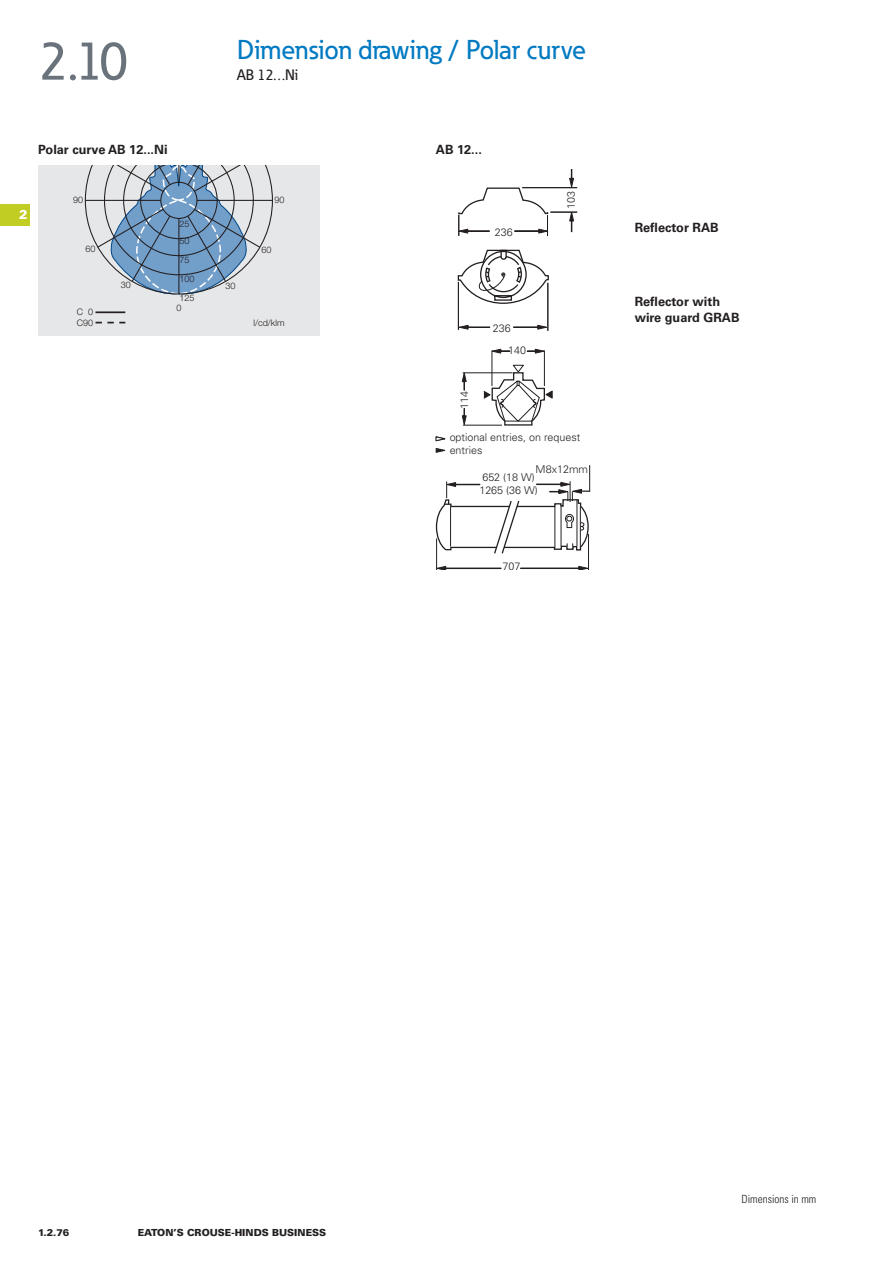
<style>
.page{position:relative;width:893px;height:1263px;background:#fff}
.page>*{position:absolute;margin:0;border:0;box-sizing:border-box;transform-origin:0 0}
.t1{font:500 54px "Eaton";color:#6a737b}
.t2{font:500 27px "Eaton";color:#007ac2}
.t3{font:500 15px "Eaton";color:#231f20}
.t4{font:700 12.75px/15.8px "Univers LT Pro 65";color:#231f20}
.t5{font:900 12.75px "Univers LT Pro 75";color:#fff}
.t6{font:300 condensed 11.25px "Univers";color:#231f20}
.t7{font:300 10.8px/12.9px "Univers LT Pro 45";color:#231f20}
.t8{font:900 9.75px "Univers LT Pro 75";color:#231f20}
.t9{font:300 9px/19.2px "Helvetica Neue LT Pro";color:#231f20}
</style>
<div class="page">
<div style="left:0;top:204px;width:30px;height:21px;background:#c2cd23"></div>
<svg style="left:457px;top:249px;width:92px;height:56px"></svg>
<hr style="left:463px;top:372px;width:50px;height:1px;background:#231f20">
<hr style="left:463px;top:425px;width:39px;height:1px;background:#231f20">
<hr style="left:492px;top:350px;width:1px;height:36px;background:#231f20">
<hr style="left:544px;top:350px;width:1px;height:36px;background:#231f20">
<hr style="left:436px;top:538px;width:1px;height:32px;background:#231f20">
<hr style="left:588px;top:534px;width:1px;height:36px;background:#231f20">
<svg style="left:491px;top:349px;width:19px;height:4px"></svg>
<svg style="left:462px;top:372px;width:4px;height:18px"></svg>
<svg style="left:462px;top:408px;width:4px;height:17px"></svg>
<svg style="left:436px;top:566px;width:65px;height:4px"></svg>
<svg style="left:436px;top:465px;width:154px;height:90px"></svg>
<svg style="left:520px;top:566px;width:68px;height:4px"></svg>
<svg style="left:513px;top:325px;width:34px;height:4px"></svg>
<svg style="left:459px;top:325px;width:31px;height:4px"></svg>
<svg style="left:527px;top:349px;width:18px;height:4px"></svg>
<svg style="left:484px;top:364px;width:68px;height:62px"></svg>
<hr style="left:458px;top:282px;width:1px;height:48px;background:#231f20">
<hr style="left:547px;top:283px;width:1px;height:48px;background:#231f20">
<svg style="left:458px;top:169px;width:119px;height:67px"></svg>
<svg style="left:436px;top:437px;width:10px;height:4px"></svg>
<svg style="left:436px;top:448px;width:10px;height:4px"></svg>
<div style="left:38px;top:166px;width:281px;height:170px;background:#e6e7e8"></div>
<hr style="left:95px;top:311px;width:30px;height:2px;background:#231f20">
<svg style="left:96px;top:322px;width:29px;height:1px"></svg>
<svg style="left:85px;top:166px;width:188px;height:129px"></svg>
<hr style="left:178px;top:218px;width:1px;height:76px;background:#231f20">
<h1 class="t1" style="left:38px;top:41px;width:92px">2.10</h1>
<h2 class="t2" style="left:237px;top:40px;width:351px">Dimension drawing / Polar curve</h2>
<h3 class="t3" style="left:237px;top:69px;width:63px">AB 12…Ni</h3>
<p class="t4" style="left:38px;top:143px;width:131px">Polar curve AB 12...Ni</p>
<p class="t4" style="left:436px;top:143px;width:48px">AB 12...</p>
<p class="t5" style="left:19px;top:207px;width:10px">2</p>
<p class="t9" style="left:73px;top:191px;width:12px">90</p>
<p class="t9" style="left:274px;top:190px;width:12px">90</p>
<p class="t9" style="left:86px;top:239px;width:12px">60</p>
<p class="t9" style="left:121px;top:275px;width:12px">30</p>
<p class="t9" style="left:180px;top:215px;width:12px;line-height:17.4px">25<br>50</p>
<p class="t9" style="left:180px;top:250px;width:17px">75<br>100<br>125</p>
<p class="t9" style="left:225px;top:276px;width:12px">30</p>
<p class="t9" style="left:262px;top:240px;width:12px">60</p>
<p class="t9" style="left:77px;top:306px;width:18px;line-height:10.8px">C 0<br>C90</p>
<p class="t9" style="left:177px;top:298px;width:7px">0</p>
<p class="t9" style="left:253px;top:313px;width:33px">l/cd/klm</p>
<p class="t7" style="left:495px;top:227px;width:19px">236</p>
<p class="t7" style="left:459px;top:409px;width:19px;rotate:-90deg">114</p>
<p class="t7" style="left:493px;top:323px;width:19px">236</p>
<p class="t7" style="left:508px;top:345px;width:19px">140</p>
<p class="t7" style="left:566px;top:209px;width:19px;rotate:-90deg">103</p>
<p class="t7" style="left:450px;top:432px;width:132px">optional entries, on request entries</p>
<p class="t7" style="left:536px;top:464px;width:54px">M8x12mm</p>
<p class="t7" style="left:479px;top:472px;width:60px">652 (18 W)<br>1265 (36 W)</p>
<p class="t7" style="left:503px;top:561px;width:19px">707</p>
<p class="t4" style="left:635px;top:222px;width:86px">Reflector RAB</p>
<p class="t4" style="left:635px;top:295px;width:106px">Reflector with wire guard GRAB</p>
<p class="t8" style="left:38px;top:1227px;width:32px">1.2.76</p>
<p class="t8" style="left:138px;top:1227px;width:190px">EATON’S CROUSE-HINDS BUSINESS</p>
<p class="t6" style="left:741px;top:1195px;width:76px">Dimensions in mm</p>
</div>
